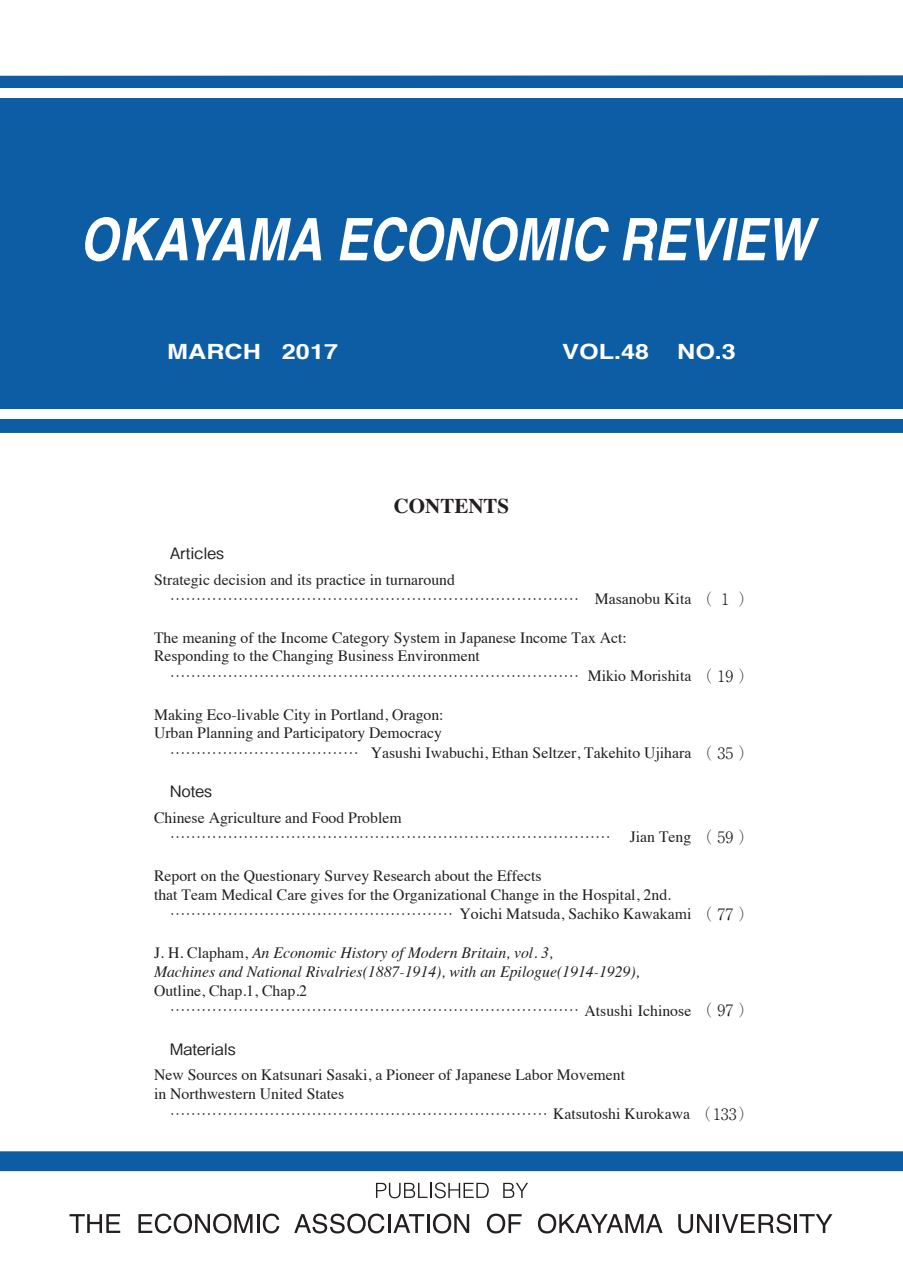
<style>
.page{position:relative;width:903px;height:1275px;background:#fff}
.page>*{position:absolute;margin:0;border:0;box-sizing:border-box;transform-origin:0 0}
.t1{font:700 21px "Helvetica";color:#fff;scale:1.2 1}
.t2{font:700 21px "Times";color:#231f20}
.t3{font:15.75px/19.2px "Times";color:#231f20}
.t4{font:300 15.75px "Ryumin Pro";color:#231f20}
.t5{font:italic 15.75px/19.2px "Times";color:#231f20}
.t6{font:500 15.75px "Gothic BBB Pro";color:#231f20}
.s1{font-family:"Ryumin Pro";font-weight:300}
.s2{font-style:normal}
.s3{font-family:"Times";font-weight:400}
</style>
<div class="page">
<div style="left:0;top:1151px;width:903px;height:20px;background:#0d5da5"></div>
<div style="left:0;top:75px;width:903px;height:358px;background:#0d5da5"></div>
<div style="left:0;top:409px;width:903px;height:10px;background:#fff"></div>
<div style="left:0;top:88px;width:903px;height:10px;background:#fff"></div>
<svg style="left:85px;top:217px;width:236px;height:44px"></svg>
<svg style="left:340px;top:217px;width:269px;height:44px"></svg>
<svg style="left:623px;top:218px;width:196px;height:42px"></svg>
<svg style="left:376px;top:1182px;width:113px;height:16px"></svg>
<svg style="left:503px;top:1183px;width:25px;height:15px"></svg>
<svg style="left:70px;top:1214px;width:50px;height:19px"></svg>
<svg style="left:138px;top:1213px;width:141px;height:20px"></svg>
<svg style="left:294px;top:1213px;width:90px;height:20px"></svg>
<hr style="left:388px;top:1214px;width:3px;height:19px;background:#231f20">
<svg style="left:393px;top:1214px;width:31px;height:19px"></svg>
<hr style="left:427px;top:1214px;width:3px;height:19px;background:#231f20">
<svg style="left:433px;top:1213px;width:36px;height:20px"></svg>
<svg style="left:487px;top:1213px;width:35px;height:20px"></svg>
<svg style="left:538px;top:1213px;width:125px;height:20px"></svg>
<svg style="left:678px;top:1214px;width:34px;height:19px"></svg>
<hr style="left:716px;top:1214px;width:3px;height:19px;background:#231f20">
<svg style="left:722px;top:1214px;width:69px;height:19px"></svg>
<hr style="left:794px;top:1214px;width:3px;height:19px;background:#231f20">
<svg style="left:799px;top:1214px;width:33px;height:19px"></svg>
<h1 class="t1" style="left:167px;top:337px;width:80px">MARCH</h1>
<h1 class="t1" style="left:282px;top:337px;width:48px">2017</h1>
<h1 class="t1" style="left:562px;top:337px;width:74px">VOL.48</h1>
<h1 class="t1" style="left:677px;top:337px;width:51px">NO.3</h1>
<h1 class="t2" style="left:394px;top:486px;width:117px">CONTENTS</h1>
<p class="t6" style="left:154px;top:541px;width:72px">　Articles</p>
<p class="t3" style="left:154px;top:568px;width:302px">Strategic decision and its practice in turnaround</p>
<p class="t3" style="left:595px;top:588px;width:161px">Masanobu Kita <span class="s1">) １ (</span></p>
<p class="t4" style="left:170px;top:587px;width:411px">……………………………………………………………………</p>
<p class="t3" style="left:154px;top:626px;width:474px">The meaning of the Income Category System in Japanese Income Tax Act:</p>
<p class="t3" style="left:154px;top:645px;width:327px">Responding to the Changing Business Environment</p>
<p class="t3" style="left:588px;top:665px;width:168px">Mikio Morishita <span class="s1">) 19 (</span></p>
<p class="t4" style="left:170px;top:664px;width:411px">……………………………………………………………………</p>
<p class="t3" style="left:154px;top:703px;width:291px">Making Eco-livable City in Portland, Oragon:</p>
<p class="t3" style="left:154px;top:722px;width:289px">Urban Planning and Participatory Democracy</p>
<p class="t3" style="left:371px;top:742px;width:385px">Yasushi Iwabuchi, Ethan Seltzer, Takehito Ujihara <span class="s1">) 35 (</span></p>
<p class="t4" style="left:170px;top:741px;width:191px">………………………………</p>
<p class="t6" style="left:154px;top:779px;width:60px">　Notes</p>
<p class="t3" style="left:154px;top:806px;width:249px">Chinese Agriculture and Food Problem</p>
<p class="t3" style="left:630px;top:826px;width:126px">Jian Teng <span class="s1">) 59 (</span></p>
<p class="t4" style="left:170px;top:825px;width:443px">…………………………………………………………………………</p>
<p class="t3" style="left:154px;top:864px;width:389px">Report on the Questionary Survey Research about the Effects</p>
<p class="t3" style="left:154px;top:883px;width:519px">that Team Medical Care gives for the Organizational Change in the Hospital 2, nd.</p>
<p class="t3" style="left:170px;top:903px;width:586px"><span class="s1">………………………………………………</span> Yoichi Matsuda, Sachiko Kawakami <span class="s1">) 77 (</span></p>
<p class="t5" style="left:154px;top:942px;width:487px"><span class="s2">H.J . Clapham,</span> An Economic History of Modern Britain, vol. 3,<br>Machines and National Rivalries(1887-1914 ,) with an Epilogue)1914-1929 ,(</p>
<p class="t3" style="left:154px;top:980px;width:155px">Outline, Chap.1, Chap.2</p>
<p class="t4" style="left:154px;top:998px;width:602px">　…………………………………………………………………… <span class="s3">Atsushi Ichinose</span> ) 97 (</p>
<p class="t6" style="left:154px;top:1036px;width:83px">　Materials</p>
<p class="t3" style="left:154px;top:1064px;width:473px">New Sources on Katsunari Sasaki a, Pioneer of Japanese Labor Movement in Northwestern United States</p>
<p class="t4" style="left:170px;top:1101px;width:586px">……………………………………………………………… <span class="s3">Katsutoshi Kurokawa</span> )133(</p>
</div>
